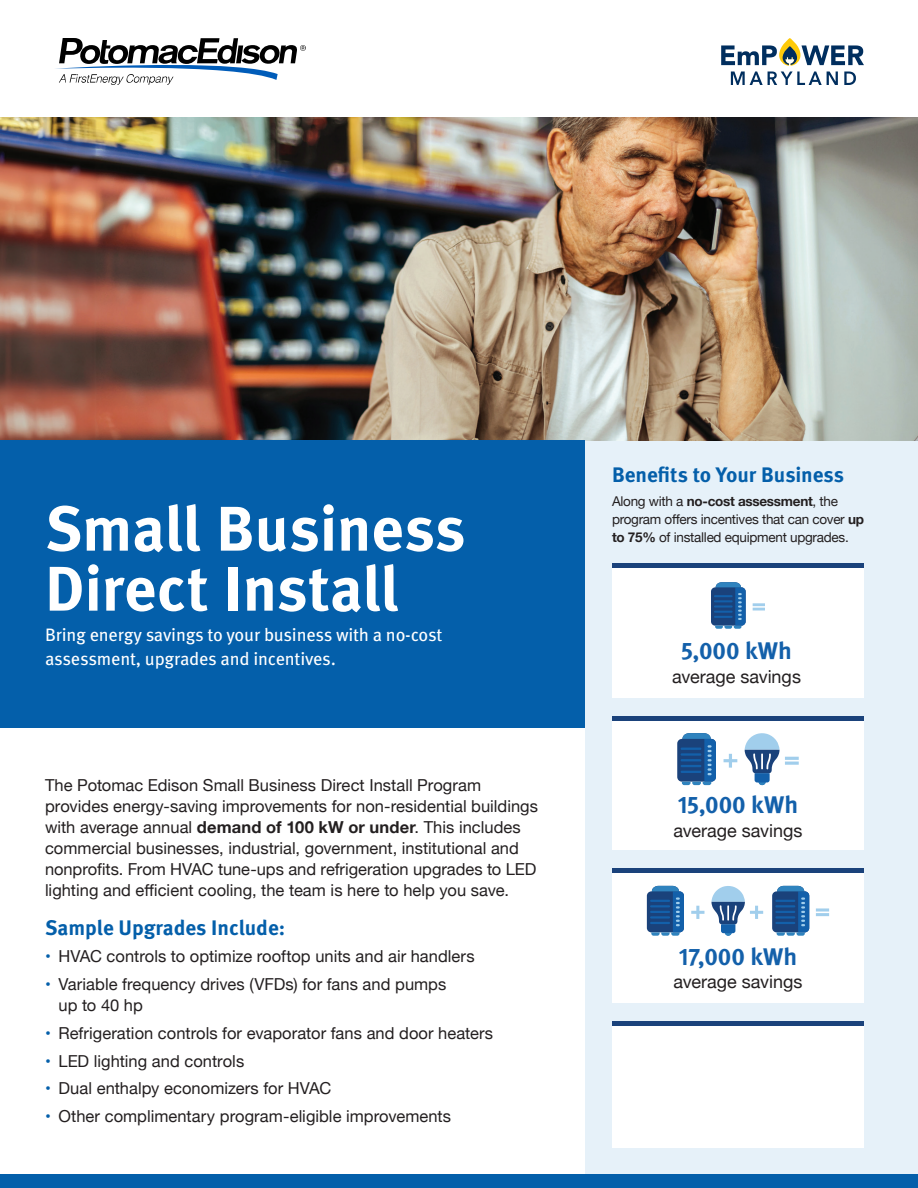
<style>
.page{position:relative;width:918px;height:1188px;background:#fff}
.page>*{position:absolute;margin:0;border:0;box-sizing:border-box;transform-origin:0 0}
.t1{font:700 63px/60px "Meta Pro";letter-spacing:-.005em;color:#fff}
.t2{font:700 24px "Meta Pro";color:#1360aa}
.Subheads{font:700 21px "Meta Pro";letter-spacing:-.005em;color:#045faa}
.t3{font:18px/24px "Meta Pro";letter-spacing:-.01em;color:#fff}
.t4{font:18px "Helvetica Neue";color:#231f20}
.Body_Copy{font:16.5px/21px "Helvetica Neue";color:#231f20}
.Body_Copy-2{font:13.5px/18px "Helvetica Neue";letter-spacing:-.02em;color:#231f20}
.s1{font-weight:700}
.s2{color:#045faa}
</style>
<div class="page">
<div style="left:585px;top:421px;width:333px;height:767px;background:#e6f1f9"></div>
<img style="left:0;top:118px;width:918px;height:323px">
<div style="left:0;top:441px;width:585px;height:287px;background:#045faa"></div>
<div style="left:0;top:1174px;width:918px;height:14px;background:#045faa"></div>
<svg style="left:721px;top:38px;width:143px;height:47px"></svg>
<svg style="left:55px;top:38px;width:251px;height:47px"></svg>
<div style="left:612px;top:566px;width:252px;height:132px;background:#fff"></div>
<svg style="left:711px;top:582px;width:35px;height:47px;background:#31669f"></svg>
<svg style="left:753px;top:603px;width:12px;height:7px"></svg>
<div style="left:612px;top:563px;width:252px;height:5px;background:#1a427b"></div>
<div style="left:612px;top:871px;width:252px;height:132px;background:#fff"></div>
<svg style="left:647px;top:886px;width:37px;height:50px;background:#2f659f"></svg>
<svg style="left:772px;top:886px;width:37px;height:50px;background:#30659f"></svg>
<svg style="left:691px;top:906px;width:13px;height:13px"></svg>
<svg style="left:711px;top:886px;width:52px;height:50px"></svg>
<svg style="left:816px;top:908px;width:13px;height:4px"></svg>
<svg style="left:816px;top:913px;width:13px;height:3px"></svg>
<div style="left:612px;top:868px;width:252px;height:5px;background:#1a427b"></div>
<div style="left:612px;top:718px;width:252px;height:132px;background:#fff"></div>
<svg style="left:745px;top:733px;width:35px;height:52px"></svg>
<svg style="left:677px;top:733px;width:39px;height:52px;background:#2f659f"></svg>
<svg style="left:724px;top:754px;width:13px;height:14px"></svg>
<hr style="left:785px;top:757px;width:14px;height:3px;background:#a1ceec">
<hr style="left:785px;top:762px;width:14px;height:3px;background:#a1ceec">
<div style="left:612px;top:716px;width:252px;height:5px;background:#1a427b"></div>
<div style="left:612px;top:1023px;width:252px;height:125px;background:#fff"></div>
<div style="left:612px;top:1021px;width:252px;height:5px;background:#1a427b"></div>
<p class="t1" style="left:45px;top:501px;width:422px">Small Business<br>Direct Install</p>
<p class="t3" style="left:45px;top:624px;width:399px">Bring energy savings to your business with a no-cost assessment, upgrades and incentives.</p>
<p class="Body_Copy" style="left:45px;top:775px;width:495px">The Potomac Edison Small Business Direct Install Program provides energy-saving improvements for non-residential buildings with average annual <span class="s1">demand of 100 kW or under</span>. This includes commercial businesses, industrial, government, institutional and nonprofits. From HVAC tune-ups and refrigeration upgrades to LED lighting and efficient cooling, the team is here to help you save.</p>
<p class="Subheads" style="left:45px;top:914px;width:242px">Sample Upgrades Include:</p>
<p class="Body_Copy" style="left:45px;top:947px;width:431px"><span class="s2">•</span> HVAC controls to optimize rooftop units and air handlers</p>
<p class="Body_Copy" style="left:58px;top:975px;width:389px;text-indent:-14px"><span class="s2">•</span> Variable frequency drives (VFDs) for fans and pumps up to 40 hp</p>
<p class="Body_Copy" style="left:45px;top:1023px;width:450px"><span class="s2">•</span> Refrigeration controls for evaporator fans and door heaters</p>
<p class="Body_Copy" style="left:45px;top:1051px;width:201px"><span class="s2">•</span> LED lighting and controls</p>
<p class="Body_Copy" style="left:45px;top:1079px;width:288px"><span class="s2">•</span> Dual enthalpy economizers for HVAC</p>
<p class="Body_Copy" style="left:45px;top:1107px;width:408px"><span class="s2">•</span> Other complimentary program-eligible improvements</p>
<p class="Subheads" style="left:612px;top:461px;width:234px">Benefits to Your Business</p>
<p class="Body_Copy-2" style="left:612px;top:493px;width:254px">Along with a <span class="s1">no-cost assessment</span>, the program offers incentives that can cover <span class="s1">up to 75%</span> of installed equipment upgrades.</p>
<p class="t2" style="left:681px;top:636px;width:112px">5,000 kWh</p>
<p class="t4" style="left:672px;top:663px;width:130px">average savings</p>
<p class="t2" style="left:678px;top:790px;width:122px">15,000 kWh</p>
<p class="t4" style="left:674px;top:817px;width:130px">average savings</p>
<p class="t2" style="left:679px;top:941px;width:120px">17,000 kWh</p>
<p class="t4" style="left:674px;top:969px;width:130px">average savings</p>
</div>
